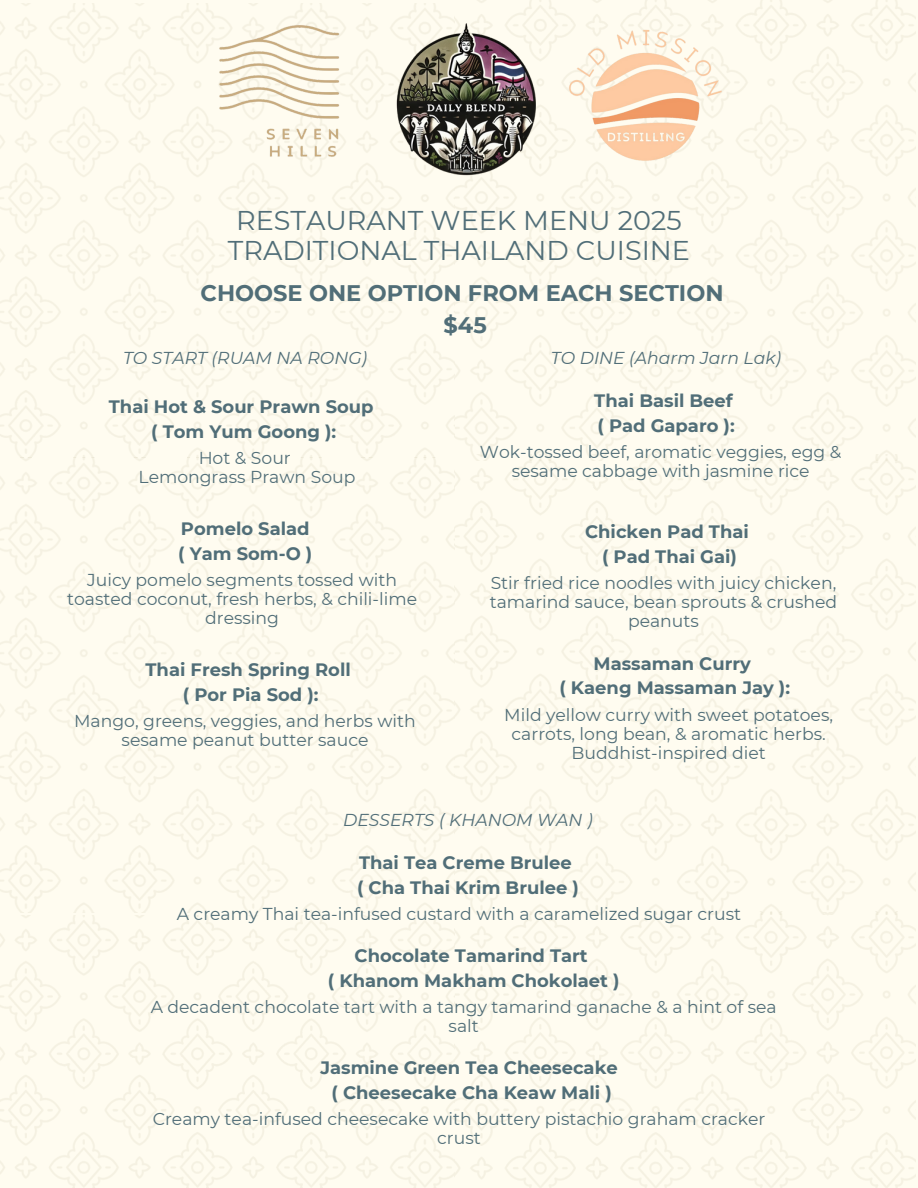
<style>
.page{position:relative;width:918px;height:1188px;background:#fff}
.page>*{position:absolute;margin:0;border:0;box-sizing:border-box;transform-origin:0 0}
.t1{font:27.15px/29.2px "Montserrat";color:#516e78;text-align:center}
.t2{font:700 22.5px/31.5px "Montserrat";color:#516e78;text-align:center}
.t3{font:700 18px/24.6px "Montserrat";color:#516e78;text-align:center}
.t4{font:17.25px/19px "Montserrat";color:#516e78;text-align:center}
.t5{font:italic 17.25px "Montserrat";color:#516e78}
</style>
<div class="page">
<div style="left:455px;top:0;width:460px;height:460px;background:linear-gradient(to right,#fefaee,#fefbee)"></div>
<div style="left:0;top:3px;width:455px;height:455px;background:linear-gradient(to right,#fefaee,#fefbee)"></div>
<div style="left:455px;top:454px;width:460px;height:460px;background:linear-gradient(to right,#fefaee,#fefbee)"></div>
<div style="left:0;top:458px;width:455px;height:454px;background:linear-gradient(to right,#fefaee,#fefbee)"></div>
<div style="left:455px;top:912px;width:460px;height:276px;background:linear-gradient(to right,#fefaee,#fefaee)"></div>
<div style="left:0;top:915px;width:454px;height:273px;background:linear-gradient(to right,#fefaee,#fefaee)"></div>
<img style="left:565px;top:15px;width:160px;height:158px">
<img style="left:372px;top:11px;width:183px;height:182px">
<img style="left:205px;top:11px;width:157px;height:166px">
<p class="t1" style="left:228px;top:206px;width:464px">RESTAURANT WEEK MENU 2025<br>TRADITIONAL THAILAND CUISINE</p>
<p class="t2" style="left:201px;top:277px;width:524px">CHOOSE ONE OPTION FROM EACH SECTION $45</p>
<p class="t5" style="left:123px;top:348px;width:246px">TO START (RUAM NA RONG)</p>
<p class="t3" style="left:109px;top:394px;width:266px">Thai Hot &amp; Sour Prawn Soup ( Tom Yum Goong ):</p>
<p class="t4" style="left:199px;top:448px;width:94px">Hot &amp; Sour</p>
<h1 class="t4" style="left:139px;top:467px;width:218px">Lemongrass Prawn Soup</h1>
<h3 class="t3" style="left:178px;top:516px;width:136px;text-align:left">Pomelo Salad ( Yam Som-O )</h3>
<h2 class="t4" style="left:67px;top:570px;width:351px">Juicy pomelo segments tossed with toasted coconut, fresh herbs, &amp; chili-lime dressing</h2>
<p class="t3" style="left:146px;top:657px;width:207px">Thai Fresh Spring Roll ( Por Pia Sod ):</p>
<h4 class="t4" style="left:74px;top:711px;width:343px">Mango, greens, veggies, and herbs with sesame peanut butter sauce</h4>
<p class="t5" style="left:551px;top:348px;width:232px">TO DINE (Aharm Jarn Lak)</p>
<h4 class="t3" style="left:594px;top:388px;width:142px;text-align:left">Thai Basil Beef ( Pad Gaparo ):</h4>
<p class="t4" style="left:480px;top:442px;width:363px">Wok-tossed beef, aromatic veggies, egg &amp; sesame cabbage with jasmine rice</p>
<h4 class="t3" style="left:585px;top:519px;width:165px">Chicken Pad Thai ( Pad Thai Gai)</h4>
<p class="t4" style="left:490px;top:573px;width:349px">Stir fried rice noodles with juicy chicken, tamarind sauce, bean sprouts &amp; crushed peanuts</p>
<h4 class="t3" style="left:559px;top:651px;width:232px">Massaman Curry<br>( Kaeng Massaman Jay ):</h4>
<p class="t4" style="left:504px;top:705px;width:330px">Mild yellow curry with sweet potatoes, carrots, long bean, &amp; aromatic herbs.<br>Buddhist-inspired diet</p>
<p class="t5" style="left:343px;top:810px;width:251px">DESSERTS ( KHANOM WAN )</p>
<h4 class="t3" style="left:357px;top:850px;width:223px;text-align:left">Thai Tea Creme Brulee ( Cha Thai Krim Brulee )</h4>
<p class="t4" style="left:177px;top:904px;width:566px">A creamy Thai tea-infused custard with a caramelized sugar crust</p>
<h4 class="t3" style="left:328px;top:943px;width:293px">Chocolate Tamarind Tart<br>( Khanom Makham Chokolaet )</h4>
<p class="t4" style="left:151px;top:997px;width:628px">A decadent chocolate tart with a tangy tamarind ganache &amp; a hint of sea salt</p>
<p class="t3" style="left:320px;top:1056px;width:299px">Jasmine Green Tea Cheesecake ( Cheesecake Cha Keaw Mali )</p>
<p class="t4" style="left:153px;top:1109px;width:614px">Creamy tea-infused cheesecake with buttery pistachio graham cracker crust</p>
</div>
